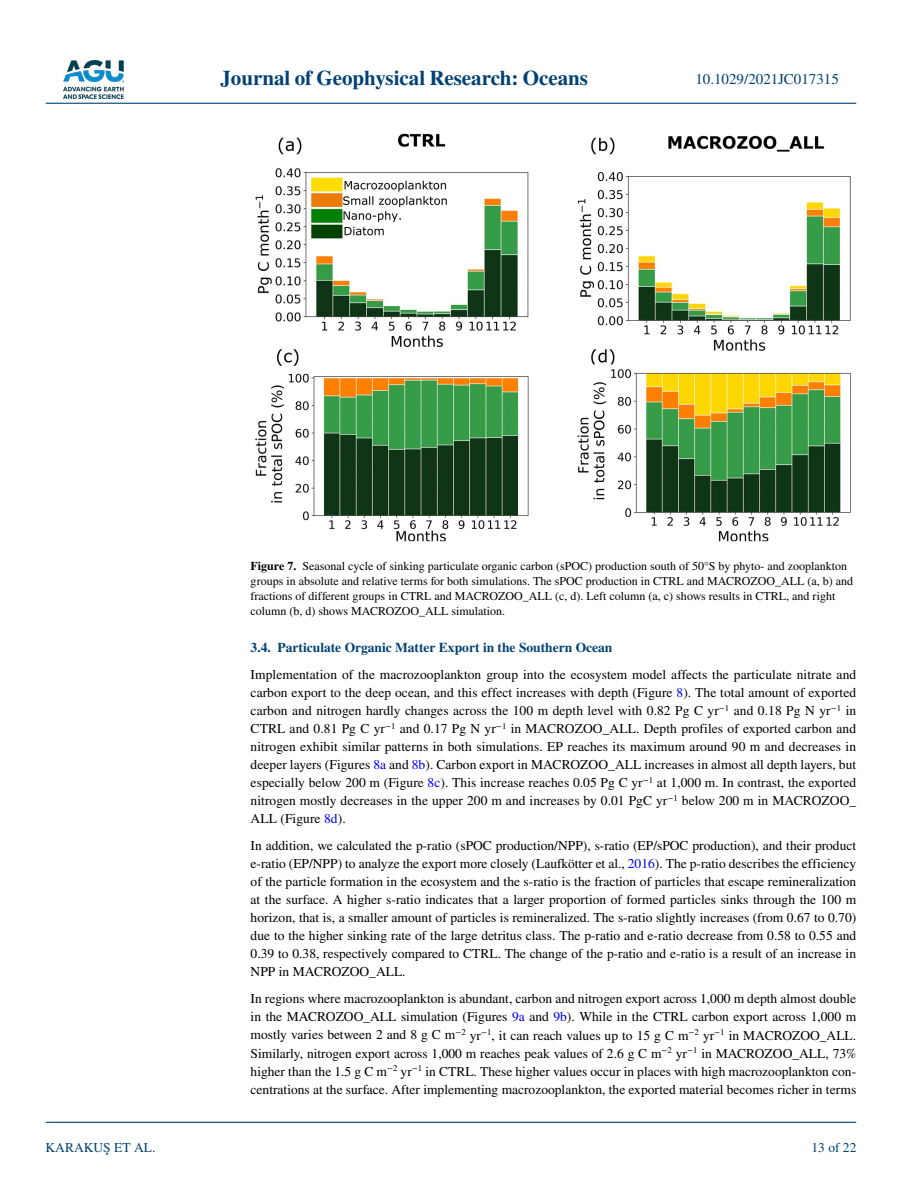
<style>
.page{position:relative;width:902px;height:1183px;background:#fff}
.page>*{position:absolute;margin:0;border:0;box-sizing:border-box;transform-origin:0 0}
.t1{font:700 21px "STIX";color:#004174}
.t2{font:15px "STIX";color:#004174}
.t3{font:13.5px/18px "STIX";color:#000;text-align:justify}
.t4{font:700 13.5px "STIX";color:#004174}
.t5{font:13.5px "STIX";color:#004174}
.t6{font:12px/15px "STIX";color:#000}
.s1{font-weight:700}
.s2{color:#00f}
</style>
<div class="page">
<img style="left:63px;top:60px;width:60px;height:39px">
<hr style="left:46px;top:103px;width:810px;height:1px;background:#004174">
<hr style="left:46px;top:1121px;width:810px;height:1px;background:#004174">
<img style="left:255px;top:134px;width:596px;height:407px">
<h1 class="t1" style="left:220px;top:66px;width:369px">Journal of Geophysical Research: Oceans</h1>
<p class="t2" style="left:695px;top:69px;width:145px">10.1029/2021JC017315</p>
<p class="t5" style="left:45px;top:1138px;width:111px">KARAKUŞ ET AL.</p>
<p class="t6" style="left:250px;top:559px;width:604px"><span class="s1">Figure 7.</span> Seasonal cycle of sinking particulate organic carbon (sPOC) production south of 50°S by phyto- and zooplankton groups in absolute and relative terms for both simulations. The sPOC production in CTRL and MACROZOO_ALL (a, b) and fractions of different groups in CTRL and MACROZOO_ALL (c, d). Left column (a, c) shows results in CTRL, and right column (b, d) shows MACROZOO_ALL simulation.</p>
<p class="t4" style="left:250px;top:639px;width:363px">3.4. Particulate Organic Matter Export in the Southern Ocean</p>
<p class="t3" style="left:250px;top:666px;width:607px">Implementation of the macrozooplankton group into the ecosystem model affects the particulate nitrate and carbon export to the deep ocean, and this effect increases with depth (Figure <span class="s2">8</span>). The total amount of exported carbon and nitrogen hardly changes across the 100 m depth level with 0.82 Pg C yr<sup>−1</sup> and 0.18 Pg N yr<sup>−1</sup> in CTRL and 0.81 Pg C yr<sup>−1</sup> and 0.17 Pg N yr<sup>−1</sup> in MACROZOO_ALL. Depth profiles of exported carbon and nitrogen exhibit similar patterns in both simulations. EP reaches its maximum around 90 m and decreases in deeper layers (Figures <span class="s2">8a</span> and <span class="s2">8b</span>). Carbon export in MACROZOO_ALL increases in almost all depth layers, but especially below 200 m (Figure <span class="s2">8c</span>). This increase reaches 0.05 Pg C yr<sup>−1</sup> at 1,000 m. In contrast, the exported nitrogen mostly decreases in the upper 200 m and increases by 0.01 PgC yr<sup>−1</sup> below 200 m in MACROZOO_ ALL (Figure <span class="s2">8d</span>).</p>
<p class="t3" style="left:250px;top:837px;width:607px">In addition, we calculated the p-ratio (sPOC production/NPP), s-ratio (EP/sPOC production), and their product e-ratio (EP/NPP) to analyze the export more closely (Laufkötter et al., <span class="s2">2016</span>). The p-ratio describes the efficiency of the particle formation in the ecosystem and the s-ratio is the fraction of particles that escape remineralization at the surface. A higher s-ratio indicates that a larger proportion of formed particles sinks through the 100 m horizon, that is, a smaller amount of particles is remineralized. The s-ratio slightly increases (from 0.67 to 0.70) due to the higher sinking rate of the large detritus class. The p-ratio and e-ratio decrease from 0.58 to 0.55 and 0.39 to 0.38, respectively compared to CTRL. The change of the p-ratio and e-ratio is a result of an increase in NPP in MACROZOO_ALL.</p>
<p class="t3" style="left:250px;top:990px;width:607px">In regions where macrozooplankton is abundant, carbon and nitrogen export across 1,000 m depth almost double in the MACROZOO_ALL simulation (Figures <span class="s2">9a</span> and <span class="s2">9b</span>). While in the CTRL carbon export across 1,000 m mostly varies between 2 and 8 g C m<sup>−2</sup> yr<sup>−1</sup>, it can reach values up to 15 g C m<sup>−2</sup> yr<sup>−1</sup> in MACROZOO_ALL.<br>Similarly, nitrogen export across 1,000 m reaches peak values of 2.6 g C m<sup>−2</sup> yr<sup>−1</sup> in MACROZOO_ALL, 73% higher than the 1.5 g C m<sup>−2</sup> yr<sup>−1</sup> in CTRL. These higher values occur in places with high macrozooplankton con&shy;centrations at the surface. After implementing macrozooplankton, the exported material becomes richer in terms</p>
<p class="t5" style="left:811px;top:1138px;width:46px">13 of 22</p>
</div>
